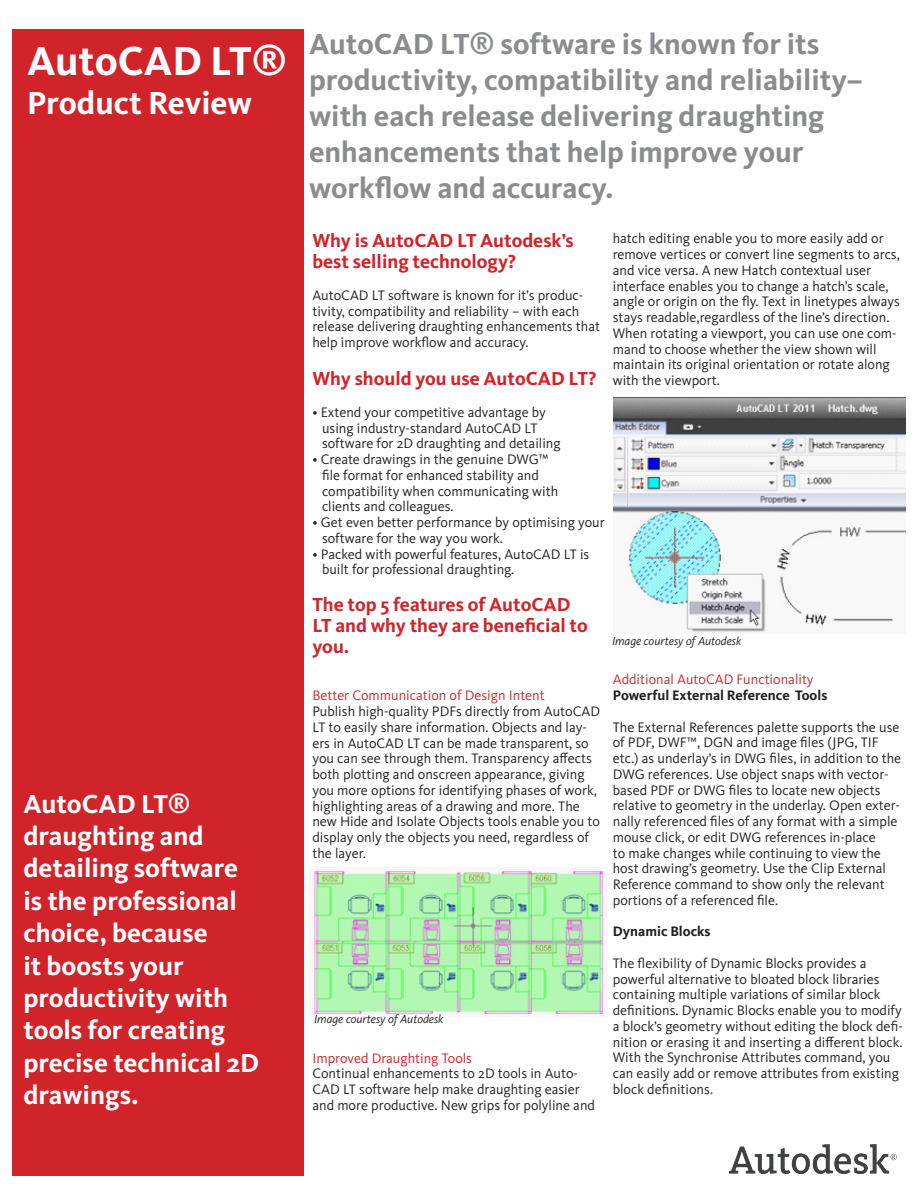
<style>
.page{position:relative;width:918px;height:1188px;background:#fff}
.page>*{position:absolute;margin:0;border:0;box-sizing:border-box;transform-origin:0 0}
.t1{font:700 42px "Kievit Pro";color:#fff}
.t2{font:700 33px "Kievit Pro";color:#fff}
.t3{font:700 30px/36px "Kievit Pro";color:#8a8c8f}
.t4{font:700 27px/32.4px "Kievit Pro";color:#fff}
.t5{font:700 19.5px/21px "Kievit Pro";color:#d1232a}
.t6{font:14.25px/15.8px "Kievit Pro";color:#231f20}
.t7{font:14.25px "Kievit Pro";color:#d1232a}
.t8{font:700 14.25px "Kievit Pro";color:#231f20}
.t9{font:italic 12px "Kievit Pro";color:#231f20}
</style>
<div class="page">
<div style="left:13px;top:29px;width:291px;height:1146px;background:#d1232a"></div>
<img style="left:729px;top:1145px;width:168px;height:28px">
<img style="left:310px;top:871px;width:296px;height:146px">
<img style="left:614px;top:397px;width:291px;height:236px">
<p class="t1" style="left:27px;top:35px;width:261px">AutoCAD LT®</p>
<p class="t2" style="left:27px;top:83px;width:227px">Product Review</p>
<p class="t4" style="left:23px;top:787px;width:237px">AutoCAD LT® draughting and detailing software is the professional choice, because<br>it boosts your productivity with tools for creating precise technical 2D drawings.</p>
<p class="t3" style="left:309px;top:26px;width:556px">AutoCAD LT® software is known for its productivity, compatibility and reliability– with each release delivering draughting enhancements that help improve your workflow and accuracy.</p>
<p class="t5" style="left:312px;top:230px;width:263px">Why is AutoCAD LT Autodesk’s best selling technology?</p>
<p class="t6" style="left:312px;top:287px;width:289px">AutoCAD LT software is known for it’s produc&shy;tivity, compatibility and reliability – with each release delivering draughting enhancements that help improve workflow and accuracy.</p>
<p class="t5" style="left:312px;top:368px;width:286px">Why should you use AutoCAD LT?</p>
<p class="t6" style="left:322px;top:404px;width:240px;text-indent:-10px">• Extend your competitive advantage by using industry-standard AutoCAD LT software for 2D draughting and detailing</p>
<p class="t6" style="left:322px;top:451px;width:238px;text-indent:-10px">• Create drawings in the genuine DWG™ file format for enhanced stability and compatibility when communicating with clients and colleagues.</p>
<p class="t6" style="left:322px;top:514px;width:284px;text-indent:-10px">• Get even better performance by optimising your software for the way you work.</p>
<p class="t6" style="left:322px;top:546px;width:269px;text-indent:-10px">• Packed with powerful features, AutoCAD LT is built for professional draughting.</p>
<p class="t5" style="left:312px;top:594px;width:277px">The top 5 features of AutoCAD<br>LT and why they are beneficial to you.</p>
<p class="t7" style="left:312px;top:687px;width:234px">Better Communication of Design Intent</p>
<p class="t6" style="left:312px;top:703px;width:289px">Publish high-quality PDFs directly from AutoCAD LT to easily share information. Objects and lay&shy;ers in AutoCAD LT can be made transparent, so you can see through them. Transparency affects both plotting and onscreen appearance, giving you more options for identifying phases of work, highlighting areas of a drawing and more. The new Hide and Isolate Objects tools enable you to display only the objects you need, regardless of the layer.</p>
<p class="t9" style="left:314px;top:1012px;width:131px">Image courtesy of Autodesk</p>
<p class="t7" style="left:312px;top:1049px;width:161px">Improved Draughting Tools</p>
<p class="t6" style="left:312px;top:1066px;width:284px">Continual enhancements to 2D tools in Auto-<br>CAD LT software help make draughting easier and more productive. New grips for polyline and</p>
<p class="t6" style="left:613px;top:231px;width:289px">hatch editing enable you to more easily add or remove vertices or convert line segments to arcs, and vice versa. A new Hatch contextual user interface enables you to change a hatch’s scale, angle or origin on the fly. Text in linetypes always stays readable,regardless of the line’s direction.<br>When rotating a viewport, you can use one com&shy;mand to choose whether the view shown will maintain its original orientation or rotate along with the viewport.</p>
<p class="t9" style="left:612px;top:633px;width:131px">Image courtesy of Autodesk</p>
<p class="t7" style="left:613px;top:671px;width:202px">Additional AutoCAD Functionality</p>
<p class="t8" style="left:613px;top:687px;width:216px">Powerful External Reference Tools</p>
<p class="t6" style="left:613px;top:719px;width:290px">The External References palette supports the use of PDF, DWF™, DGN and image files (JPG, TIF etc.) as underlay’s in DWG files, in addition to the DWG references. Use object snaps with vector&shy;based PDF or DWG files to locate new objects relative to geometry in the underlay. Open exter&shy;nally referenced files of any format with a simple mouse click, or edit DWG references in-place<br>to make changes while continuing to view the host drawing’s geometry. Use the Clip External Reference command to show only the relevant portions of a referenced file.</p>
<p class="t8" style="left:613px;top:923px;width:99px">Dynamic Blocks</p>
<p class="t6" style="left:613px;top:955px;width:291px">The flexibility of Dynamic Blocks provides a powerful alternative to bloated block libraries containing multiple variations of similar block definitions. Dynamic Blocks enable you to modify a block’s geometry without editing the block defi&shy;nition or erasing it and inserting a different block.<br>With the Synchronise Attributes command, you can easily add or remove attributes from existing block definitions.</p>
</div>
